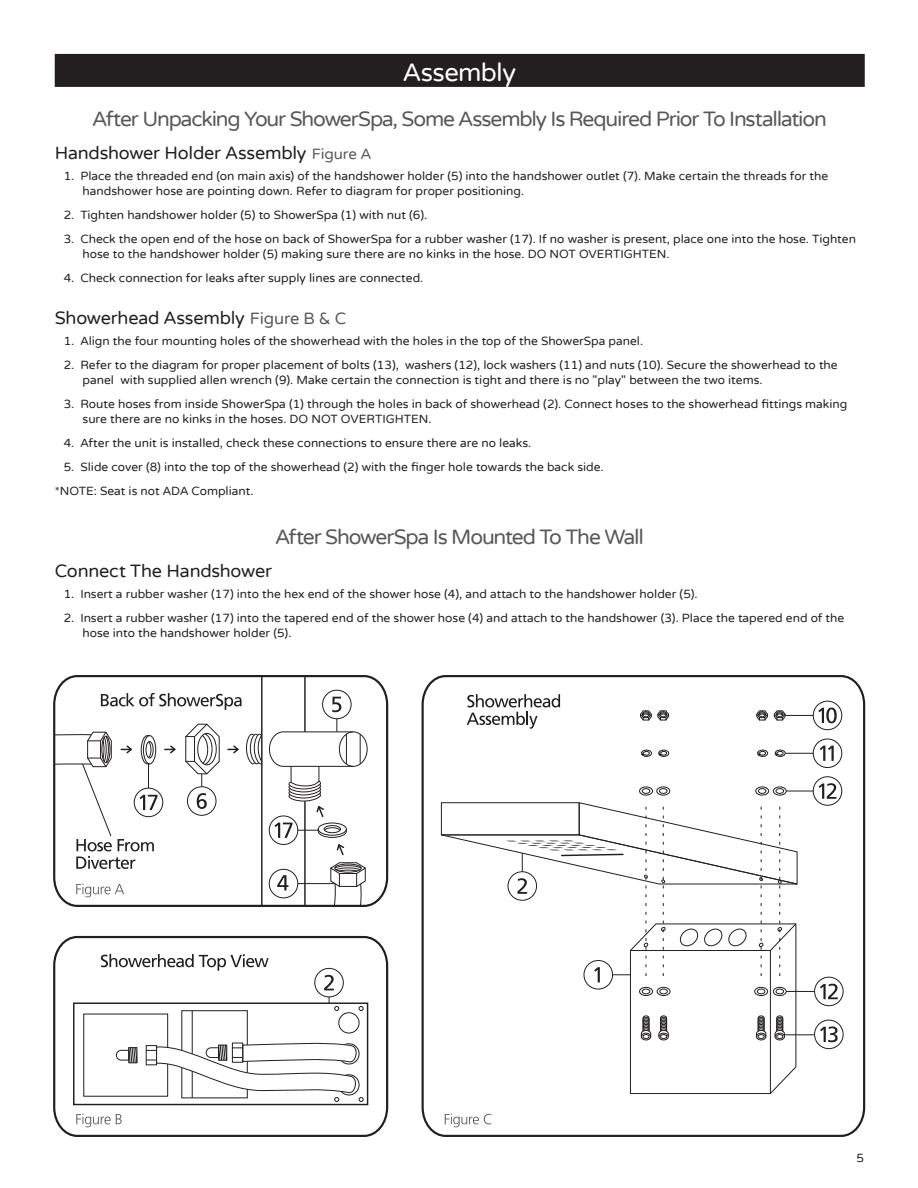
<style>
.page{position:relative;width:918px;height:1188px;background:#fff}
.page>*{position:absolute;margin:0;border:0;box-sizing:border-box;transform-origin:0 0}
.Header_Bar{font:25.5px "Varela Round";letter-spacing:-.02em;color:#fff}
.Sub_Head_Italic{font:21px "Varela Round";letter-spacing:-.055em;color:#57585a}
.Sub_Head{font:18px "Varela Round";letter-spacing:-.015em;color:#231f20}
.Steps{font:12px/15px "Varela Round";color:#231f20}
.s1{font-size:15px;color:#57585a}
.s2{font-size:16.5px;color:#57585a}
</style>
<div class="page">
<div style="left:55px;top:54px;width:810px;height:33px;background:#231f20"></div>
<svg style="left:421px;top:675px;width:445px;height:462px"></svg>
<svg style="left:53px;top:675px;width:336px;height:232px"></svg>
<svg style="left:53px;top:935px;width:336px;height:202px"></svg>
<p class="Header_Bar" style="left:403px;top:58px;width:114px">Assembly</p>
<p class="Sub_Head_Italic" style="left:92px;top:107px;width:736px">After Unpacking Your ShowerSpa, Some Assembly Is Required Prior To Installation</p>
<p class="Sub_Head" style="left:55px;top:142px;width:318px">Handshower Holder Assembly <span class="s1">Figure A</span></p>
<p class="Steps" style="left:83px;top:169px;width:747px;text-indent:-19px">1. Place the threaded end (on main axis) of the handshower holder (5) into the handshower outlet (7). Make certain the threads for the handshower hose are pointing down. Refer to diagram for proper positioning.</p>
<p class="Steps" style="left:64px;top:208px;width:365px">2. Tighten handshower holder (5) to ShowerSpa (1) with nut (6).</p>
<p class="Steps" style="left:83px;top:232px;width:775px;text-indent:-19px">3. Check the open end of the hose on back of ShowerSpa for a rubber washer (17). If no washer is present, place one into the hose. Tighten hose to the handshower holder (5) making sure there are no kinks in the hose. DO NOT OVERTIGHTEN.</p>
<p class="Steps" style="left:64px;top:271px;width:361px">4. Check connection for leaks after supply lines are connected.</p>
<p class="Sub_Head" style="left:55px;top:307px;width:293px">Showerhead Assembly <span class="s2">Figure B &amp; C</span></p>
<p class="Steps" style="left:64px;top:334px;width:581px">1. Align the four mounting holes of the showerhead with the holes in the top of the ShowerSpa panel.</p>
<p class="Steps" style="left:83px;top:358px;width:757px;text-indent:-19px">2. Refer to the diagram for proper placement of bolts (13), washers (12), lock washers (11) and nuts (10). Secure the showerhead to the panel with supplied allen wrench (9). Make certain the connection is tight and there is no "play" between the two items.</p>
<p class="Steps" style="left:83px;top:397px;width:766px;text-indent:-19px">3. Route hoses from inside ShowerSpa (1) through the holes in back of showerhead (2). Connect hoses to the showerhead fittings making sure there are no kinks in the hoses. DO NOT OVERTIGHTEN.</p>
<p class="Steps" style="left:64px;top:436px;width:469px">4. After the unit is installed, check these connections to ensure there are no leaks.</p>
<p class="Steps" style="left:64px;top:460px;width:542px">5. Slide cover (8) into the top of the showerhead (2) with the finger hole towards the back side.</p>
<p class="Steps" style="left:55px;top:484px;width:200px">*NOTE: Seat is not ADA Compliant.</p>
<p class="Sub_Head_Italic" style="left:275px;top:525px;width:370px">After ShowerSpa Is Mounted To The Wall</p>
<p class="Sub_Head" style="left:55px;top:561px;width:219px">Connect The Handshower</p>
<p class="Steps" style="left:64px;top:587px;width:636px">1. Insert a rubber washer (17) into the hex end of the shower hose (4), and attach to the handshower holder (5).</p>
<p class="Steps" style="left:83px;top:611px;width:763px;text-indent:-19px">2. Insert a rubber washer (17) into the tapered end of the shower hose (4) and attach to the handshower (3). Place the tapered end of the hose into the handshower holder (5).</p>
<p class="Steps" style="left:856px;top:1150px;width:9px">5</p>
</div>
